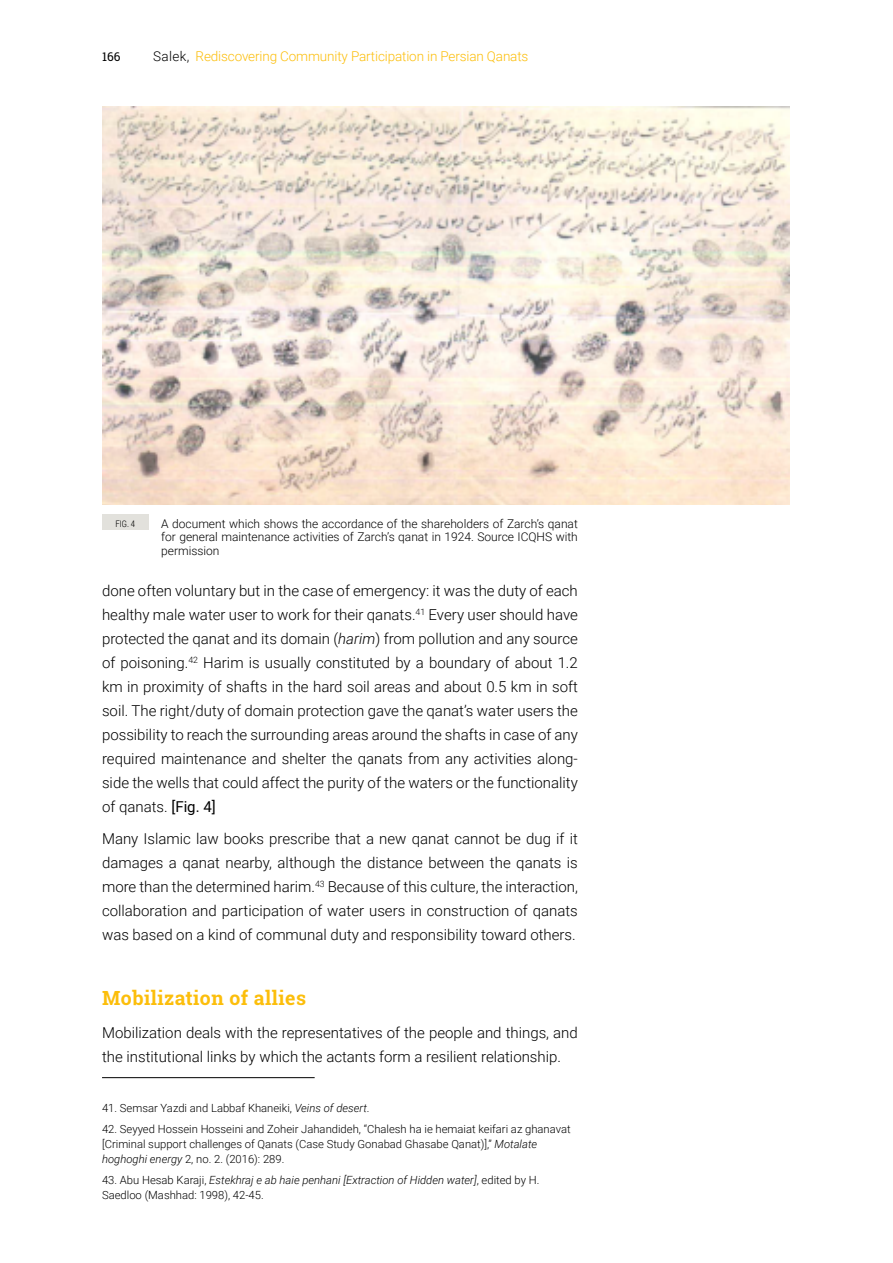
<style>
.page{position:relative;width:893px;height:1263px;background:#fff}
.page>*{position:absolute;margin:0;border:0;box-sizing:border-box;transform-origin:0 0}
.t1{font:700 19.5px "Roboto Slab";letter-spacing:.025em;color:#fcbe0b}
.t2{font:300 15px/24px "Roboto";color:#000;text-align:justify}
.t3{font:300 13.5px "Roboto";letter-spacing:-.01em;color:#fcbe0b}
.t4{font:300 12px/13.5px "Roboto";color:#000;text-align:justify}
.t5{font:12px "Roboto Slab";color:#000}
.t6{font:300 11.25px/15px "Roboto";color:#000}
.t7{font:300 9px "Roboto Condensed";color:#000}
.s1{color:#000}
.s2{font-style:italic}
.s3{font-weight:400}
</style>
<div class="page">
<hr style="left:102px;top:1077px;width:213px;height:1px;background:#000">
<img style="left:102px;top:106px;width:688px;height:399px">
<div style="left:102px;top:514px;width:46px;height:16px;background:#e2e1dc"></div>
<p class="t5" style="left:102px;top:48px;width:20px">166</p>
<p class="t3" style="left:153px;top:46px;width:377px"><span class="s1">Salek,</span> Rediscovering Community Participation in Persian Qanats</p>
<p class="t7" style="left:115px;top:518px;width:21px">FIG. 4</p>
<p class="t4" style="left:161px;top:516px;width:418px">A document which shows the accordance of the shareholders of Zarch’s qanat for general maintenance activities of Zarch’s qanat in 1924. Source ICQHS with permission</p>
<p class="t2" style="left:102px;top:578px;width:477px">done often voluntary but in the case of emergency: it was the duty of each healthy male water user to work for their qanats.<sup>41</sup> Every user should have protected the qanat and its domain (<span class="s2">harim</span>) from pollution and any source of poisoning.<sup>42</sup> Harim is usually constituted by a boundary of about 1.2 km in proximity of shafts in the hard soil areas and about 0.5 km in soft soil. The right/duty of domain protection gave the qanat’s water users the possibility to reach the surrounding areas around the shafts in case of any required maintenance and shelter the qanats from any activities along&shy;side the wells that could affect the purity of the waters or the functionality of qanats. <span class="s3">[Fig. 4]</span></p>
<p class="t2" style="left:102px;top:826px;width:477px">Many Islamic law books prescribe that a new qanat cannot be dug if it damages a qanat nearby, although the distance between the qanats is more than the determined harim.<sup>43</sup> Because of this culture, the interaction, collaboration and participation of water users in construction of qanats was based on a kind of communal duty and responsibility toward others.</p>
<h1 class="t1" style="left:102px;top:985px;width:206px">Mobilization of allies</h1>
<p class="t2" style="left:102px;top:1020px;width:477px">Mobilization deals with the representatives of the people and things, and the institutional links by which the actants form a resilient relationship.</p>
<p class="t6" style="left:102px;top:1100px;width:269px">41. Semsar Yazdi and Labbaf Khaneiki, <span class="s2">Veins of desert</span>.</p>
<p class="t6" style="left:102px;top:1121px;width:470px">42. Seyyed Hossein Hosseini and Zoheir Jahandideh, “Chalesh ha ie hemaiat keifari az ghanavat [Criminal support challenges of Qanats (Case Study Gonabad Ghasabe Qanat)],” <span class="s2">Motalate hoghoghi energy</span> 2, no. 2. (2016): 289.</p>
<p class="t6" style="left:102px;top:1172px;width:439px">43. Abu Hesab Karaji, <span class="s2">Estekhraj e ab haie penhani [Extraction of Hidden water]</span>, edited by H.<br>Saedloo (Mashhad: 1998), 42-45.</p>
</div>
